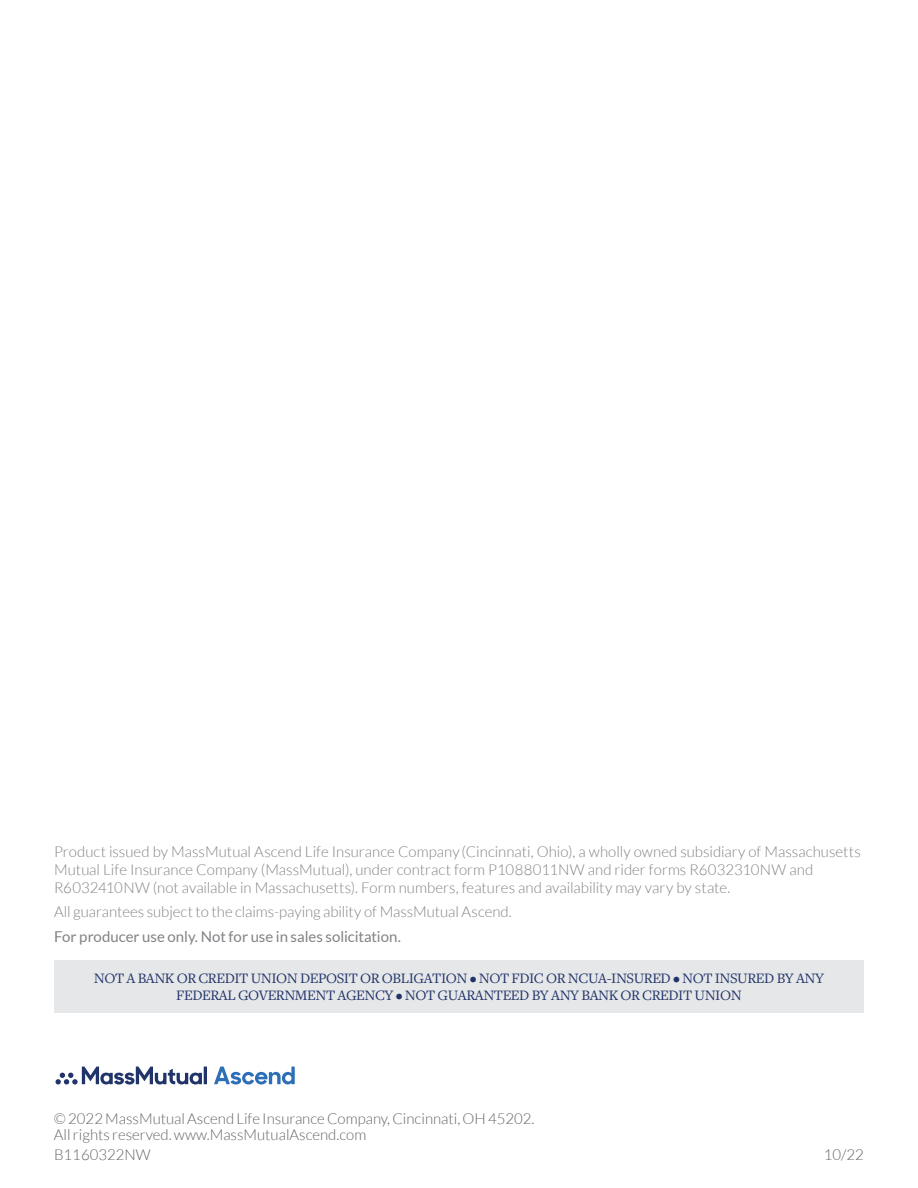
<style>
.page{position:relative;width:918px;height:1188px;background:#fff}
.page>*{position:absolute;margin:0;border:0;box-sizing:border-box;transform-origin:0 0}
.t1{font:300 15px/18px "Lato";color:#808285}
.t2{font:15px/16.5px "Freight Text Pro";letter-spacing:-.03em;color:#21346a;text-align:center}
.t3{font:300 15px/15.8px "Lato";color:#636466}
.t4{font:15px "Lato";color:#808285}
</style>
<div class="page">
<div style="left:54px;top:960px;width:810px;height:52px;background:#e6e7e8"></div>
<svg style="left:214px;top:1067px;width:81px;height:18px"></svg>
<hr style="left:204px;top:1067px;width:3px;height:17px;background:#21346a">
<svg style="left:56px;top:1067px;width:146px;height:18px"></svg>
<p class="t1" style="left:54px;top:842px;width:808px">Product issued by MassMutual Ascend Life Insurance Company(Cincinnati, Ohio), a wholly owned subsidiary of Massachusetts<br>Mutual Life Insurance Company (MassMutual), under contract form P1088011NW and rider forms R6032310NW and<br>R6032410NW (not available in Massachusetts). Form numbers, features and availability may vary by state.</p>
<p class="t1" style="left:54px;top:903px;width:459px">All guarantees subject to the claims-paying ability of MassMutual Ascend.</p>
<p class="t4" style="left:54px;top:928px;width:348px">For producer use only. Not for use in sales solicitation.</p>
<p class="t2" style="left:94px;top:970px;width:732px">NOT A BANK OR CREDIT UNION DEPOSIT OR OBLIGATION • NOT FDIC OR NCUA-INSURED • NOT INSURED BY ANY<br>FEDERAL GOVERNMENT AGENCY • NOT GUARANTEED BY ANY BANK OR CREDIT UNION</p>
<p class="t3" style="left:54px;top:1111px;width:482px">© 2022 MassMutual Ascend Life Insurance Company, Cincinnati, OH 45202.<br>All rights reserved. www.MassMutualAscend.com</p>
<p class="t3" style="left:54px;top:1146px;width:98px">B1160322NW</p>
<p class="t3" style="left:824px;top:1146px;width:42px">10/22</p>
</div>
